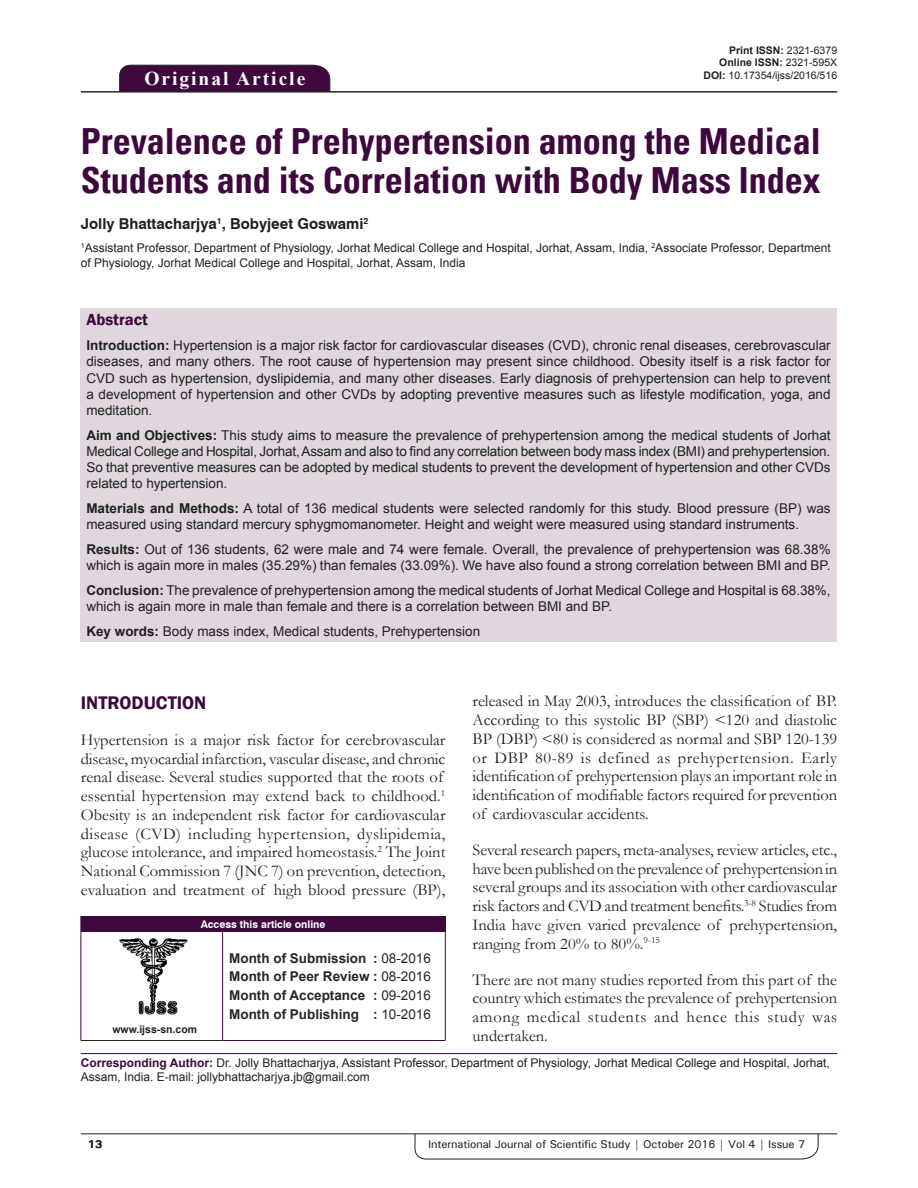
<style>
.page{position:relative;width:918px;height:1188px;background:#fff}
.page>*{position:absolute;margin:0;border:0;box-sizing:border-box;transform-origin:0 0}
.AT{font:700 condensed 36px/39px "Univers";color:#3e083e}
.AH{font:700 19.5px "Times New Roman";letter-spacing:.1em;color:#fff}
.t1{font:600 18.75px "Franklin Gothic";color:#3e083e}
.TX{font:16.5px/18.8px "Garamond";color:#231f20;text-align:justify}
.ABSH{font:600 16.5px "Franklin Gothic";color:#3e083e}
.AU{font:700 15px "Swiss 721 BT";color:#231f20}
.ABS{font:13.5px/16.2px "Arial";color:#231f20}
.HIS{font:700 13.5px/18.8px "Arial";color:#282526;text-align:justify}
.AFF{font:12px/14.4px "Arial";color:#231f20}
.ADD{font:12px/14.4px "Arial";color:#231f20}
.RF{font:500 11.25px "Univers";letter-spacing:-.01em;color:#231f20}
.t2{font:700 11.25px "Univers";color:#231f20}
.DOI{font:700 10.5px "Arial";color:#231f20}
.DOI-2{font:10.5px "Arial";color:#231f20}
.AAO{font:700 10.5px "Swiss 721 BT";color:#fff}
.Web{font:700 10.5px "Arial";color:#231f20}
.s1{font-weight:400}
.s2{font-weight:700}
.s3{font-weight:700;color:#3e083e}
</style>
<div class="page">
<svg style="left:415px;top:1133px;width:404px;height:26px"></svg>
<hr style="left:81px;top:1134px;width:756px;height:1px;background:#231f20">
<div style="left:119px;top:65px;width:211px;height:26px;background:#3e083e"></div>
<hr style="left:81px;top:91px;width:756px;height:1px;background:#231f20">
<div style="left:80px;top:308px;width:757px;height:334px;background:#e0d7de"></div>
<img style="left:119px;top:938px;width:69px;height:76px">
<div style="left:81px;top:916px;width:364px;height:15px;background:#3e083e"></div>
<svg style="left:445px;top:916px;width:1px;height:15px"></svg>
<hr style="left:81px;top:931px;width:142px;height:1px;background:#3e083e">
<hr style="left:81px;top:931px;width:1px;height:109px;background:#3e083e">
<hr style="left:81px;top:1040px;width:142px;height:1px;background:#231f20">
<hr style="left:223px;top:931px;width:223px;height:1px;background:#3e083e">
<hr style="left:222px;top:931px;width:1px;height:109px;background:#3e083e">
<hr style="left:445px;top:931px;width:1px;height:109px;background:#3e083e">
<hr style="left:223px;top:1040px;width:223px;height:1px;background:#3e083e">
<hr style="left:81px;top:1053px;width:756px;height:1px;background:#3e083e">
<p class="AH" style="left:144px;top:64px;width:162px">Original Article</p>
<p class="DOI" style="left:729px;top:43px;width:109px">Print ISSN: <span class="s1">2321-6379</span></p>
<p class="DOI" style="left:719px;top:56px;width:119px">Online ISSN: <span class="s1">2321-595X</span></p>
<p class="DOI-2" style="left:704px;top:68px;width:135px"><span class="s2">DOI:</span> 10.17354/ijss/2016/516</p>
<p class="AT" style="left:81px;top:122px;width:741px">Prevalence of Prehypertension among the Medical<br>Students and its Correlation with Body Mass Index</p>
<p class="AU" style="left:81px;top:215px;width:289px">Jolly Bhattacharjya<sup>1</sup>, Bobyjeet Goswami<sup>2</sup></p>
<p class="AFF" style="left:81px;top:241px;width:751px"><sup>1</sup>Assistant Professor, Department of Physiology, Jorhat Medical College and Hospital, Jorhat, Assam, India, <sup>2</sup>Associate Professor, Department of Physiology, Jorhat Medical College and Hospital, Jorhat, Assam, India</p>
<p class="ABSH" style="left:86px;top:310px;width:63px">Abstract</p>
<p class="ABS" style="left:86px;top:337px;width:746px;text-align:justify"><span class="s2">Introduction:</span> Hypertension is a major risk factor for cardiovascular diseases (CVD), chronic renal diseases, cerebrovascular diseases, and many others. The root cause of hypertension may present since childhood. Obesity itself is a risk factor for CVD such as hypertension, dyslipidemia, and many other diseases. Early diagnosis of prehypertension can help to prevent a development of hypertension and other CVDs by adopting preventive measures such as lifestyle modification, yoga, and meditation.</p>
<p class="ABS" style="left:86px;top:427px;width:746px;text-align:justify"><span class="s2">Aim and Objectives:</span> This study aims to measure the prevalence of prehypertension among the medical students of Jorhat Medical College and Hospital, Jorhat, Assam and also to find any correlation between body mass index (BMI) and prehypertension.<br>So that preventive measures can be adopted by medical students to prevent the development of hypertension and other CVDs related to hypertension.</p>
<p class="ABS" style="left:86px;top:500px;width:746px"><span class="s2">Materials and Methods:</span> A total of 136 medical students were selected randomly for this study. Blood pressure (BP) was measured using standard mercury sphygmomanometer. Height and weight were measured using standard instruments.</p>
<p class="ABS" style="left:86px;top:541px;width:746px"><span class="s2">Results:</span> Out of 136 students, 62 were male and 74 were female. Overall, the prevalence of prehypertension was 68.38% which is again more in males (35.29%) than females (33.09%). We have also found a strong correlation between BMI and BP.</p>
<p class="ABS" style="left:86px;top:582px;width:746px"><span class="s2">Conclusion:</span> The prevalence of prehypertension among the medical students of Jorhat Medical College and Hospital is 68.38%, which is again more in male than female and there is a correlation between BMI and BP.</p>
<p class="ABS" style="left:86px;top:623px;width:395px"><span class="s2">Key words:</span> Body mass index, Medical students, Prehypertension</p>
<p class="TX" style="left:473px;top:692px;width:366px">released in May 2003, introduces the classification of BP.<br>According to this systolic BP (SBP) &lt;120 and diastolic BP (DBP) &lt;80 is considered as normal and SBP 120-139 or DBP 80-89 is defined as prehypertension. Early identification of prehypertension plays an important role in identification of modifiable factors required for prevention of cardiovascular accidents.</p>
<p class="TX" style="left:473px;top:840px;width:366px">Several research papers, meta-analyses, review articles, etc., have been published on the prevalence of prehypertension in several groups and its association with other cardiovascular risk factors and CVD and treatment benefits.<sup>3-8</sup> Studies from India have given varied prevalence of prehypertension, ranging from 20% to 80%.<sup>9-15</sup></p>
<p class="TX" style="left:473px;top:970px;width:366px">There are not many studies reported from this part of the country which estimates the prevalence of prehypertension among medical students and hence this study was undertaken.</p>
<h1 class="t1" style="left:81px;top:691px;width:127px">INTRODUCTION</h1>
<p class="TX" style="left:81px;top:730px;width:366px;text-align:left">Hypertension is a major risk factor for cerebrovascular disease, myocardial infarction, vascular disease, and chronic renal disease. Several studies supported that the roots of essential hypertension may extend back to childhood.<sup>1<br></sup>Obesity is an independent risk factor for cardiovascular disease (CVD) including hypertension, dyslipidemia, glucose intolerance, and impaired homeostasis.<sup>2</sup> The Joint National Commission 7 (JNC 7) on prevention, detection, evaluation and treatment of high blood pressure (BP),</p>
<p class="AAO" style="left:201px;top:917px;width:126px">Access this article online</p>
<p class="HIS" style="left:229px;top:949px;width:203px">Month of Submission : <span class="s1">08-2016<br></span>Month of Peer Review : <span class="s1">08-2016<br></span>Month of Acceptance : <span class="s1">09-2016<br></span>Month of Publishing : <span class="s1">10-2016</span></p>
<p class="ADD" style="left:81px;top:1055px;width:750px"><span class="s3">Corresponding Author:</span> Dr. Jolly Bhattacharjya, Assistant Professor, Department of Physiology, Jorhat Medical College and Hospital, Jorhat,<br>Assam, India. E-mail: jollybhattacharjya.jb@gmail.com</p>
<p class="Web" style="left:112px;top:1022px;width:86px">www.ijss-sn.com</p>
<p class="t2" style="left:88px;top:1137px;width:16px">13</p>
<p class="RF" style="left:428px;top:1137px;width:379px">International Journal of Scientific Study | October 2016 | Vol 4 | Issue 7</p>
</div>
